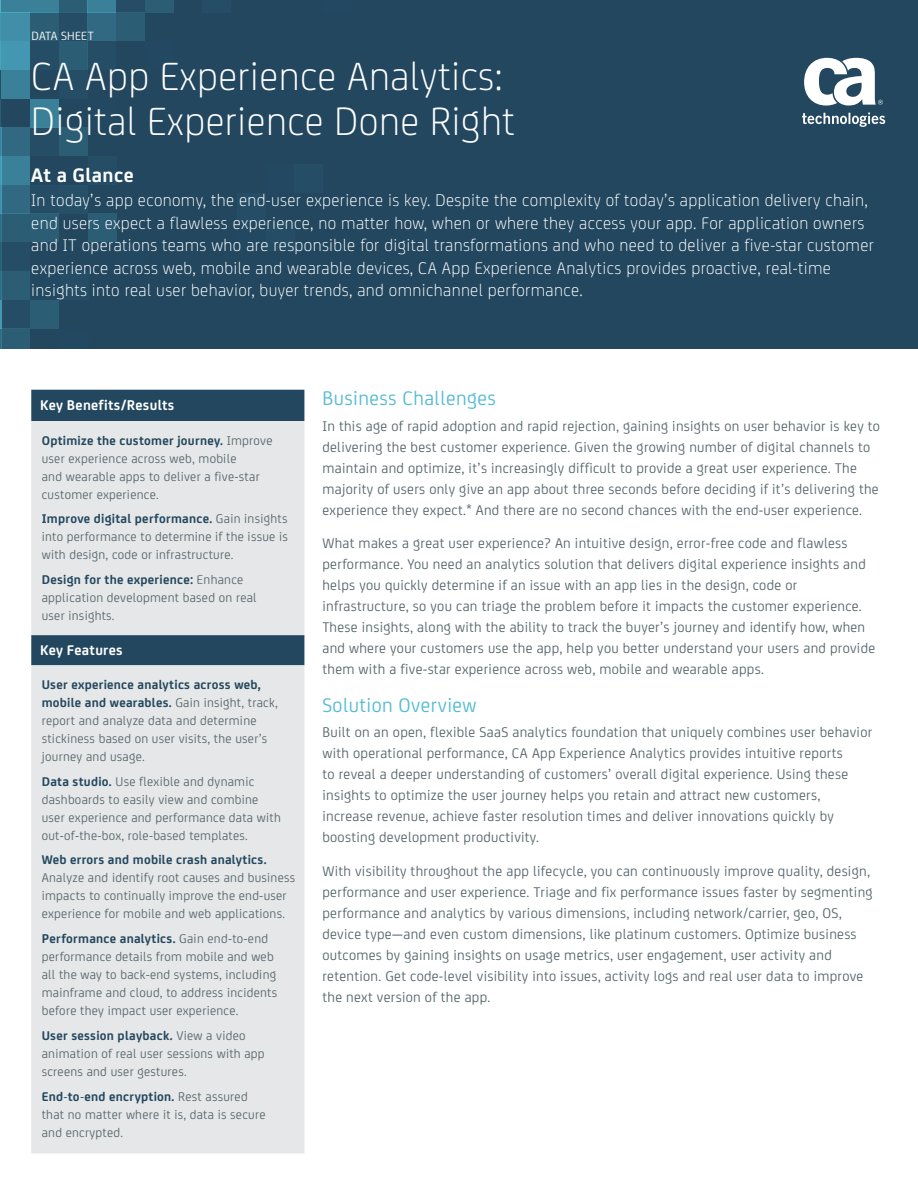
<style>
.page{position:relative;width:918px;height:1188px;background:#fff}
.page>*{position:absolute;margin:0;border:0;box-sizing:border-box;transform-origin:0 0}
.t1{font:300 42px/45px "CA Sans";letter-spacing:.01em;color:#fff}
.t2{font:21px "CA Sans";letter-spacing:.02em;color:#53bbd4}
.t3{font:700 21px "CA Sans";letter-spacing:.02em;color:#fff}
.t4{font:300 18px/22.5px "CA Sans";letter-spacing:.02em;color:#fff}
.t5{font:15px/21px "CA Sans";letter-spacing:.02em;color:#58676d}
.t6{font:700 15px "CA Sans";letter-spacing:.02em;color:#fff}
.t7{font:13.5px/18px "CA Sans";letter-spacing:.02em;color:#58676d}
.t8{font:700 13.5px "CA Sans";letter-spacing:.02em;color:#22475e}
.t9{font:12.75px "CA Sans";letter-spacing:.02em;color:#fff}
.s1{font-weight:700;color:#22475e}
</style>
<div class="page">
<div style="left:0;top:0;width:918px;height:349px;background:#22475f"></div>
<hr style="left:0;top:127px;width:2px;height:29px;background:#53bbd4">
<hr style="left:0;top:156px;width:2px;height:29px;background:#53bbd4">
<hr style="left:0;top:185px;width:2px;height:29px;background:#53bbd4">
<hr style="left:0;top:214px;width:2px;height:28px;background:#53bbd4">
<hr style="left:0;top:242px;width:2px;height:29px;background:#53bbd4">
<hr style="left:0;top:271px;width:2px;height:29px;background:#53bbd4">
<hr style="left:0;top:300px;width:2px;height:29px;background:#53bbd4">
<hr style="left:0;top:329px;width:2px;height:20px;background:#53bbd4">
<div style="left:2px;top:127px;width:28px;height:29px;background:#306981"></div>
<div style="left:2px;top:156px;width:28px;height:29px;background:#3a8099"></div>
<div style="left:2px;top:185px;width:28px;height:29px;background:#306981"></div>
<div style="left:2px;top:214px;width:28px;height:28px;background:#2b5d75"></div>
<div style="left:2px;top:242px;width:28px;height:29px;background:#254e66"></div>
<div style="left:2px;top:271px;width:28px;height:29px;background:#2b5d75"></div>
<div style="left:2px;top:300px;width:28px;height:29px;background:#254e66"></div>
<div style="left:2px;top:329px;width:28px;height:20px;background:#2b5d75"></div>
<div style="left:30px;top:127px;width:29px;height:29px;background:#254e66"></div>
<div style="left:59px;top:127px;width:29px;height:29px;background:#2b5d75"></div>
<div style="left:88px;top:156px;width:29px;height:29px;background:#254e66"></div>
<div style="left:30px;top:185px;width:29px;height:29px;background:#254e66"></div>
<div style="left:59px;top:185px;width:29px;height:29px;background:#255068"></div>
<div style="left:30px;top:214px;width:29px;height:28px;background:#2b5d75"></div>
<div style="left:88px;top:214px;width:29px;height:28px;background:#2b5d75"></div>
<div style="left:30px;top:300px;width:29px;height:29px;background:#2b5d75"></div>
<div style="left:60px;top:271px;width:29px;height:29px;background:#254e66"></div>
<svg style="left:0;top:0;width:1px;height:127px"></svg>
<div style="left:1px;top:0;width:29px;height:12px;background:#3a8099"></div>
<div style="left:1px;top:12px;width:29px;height:29px;background:#408ea7"></div>
<div style="left:1px;top:41px;width:29px;height:29px;background:#4497b0"></div>
<div style="left:1px;top:70px;width:29px;height:29px;background:#3a8099"></div>
<div style="left:30px;top:99px;width:29px;height:28px;background:#3a8099"></div>
<div style="left:30px;top:0;width:29px;height:12px;background:#3a8099"></div>
<div style="left:30px;top:12px;width:29px;height:29px;background:#2b5d75"></div>
<div style="left:30px;top:41px;width:29px;height:29px;background:#254e66"></div>
<div style="left:59px;top:0;width:29px;height:12px;background:#2b5d75"></div>
<div style="left:59px;top:12px;width:29px;height:29px;background:#254e66"></div>
<div style="left:59px;top:41px;width:29px;height:29px;background:#2b5d75"></div>
<div style="left:59px;top:70px;width:29px;height:29px;background:#254e66"></div>
<div style="left:88px;top:0;width:28px;height:12px;background:#3a8099"></div>
<div style="left:88px;top:12px;width:28px;height:29px;background:#306981"></div>
<div style="left:88px;top:41px;width:28px;height:29px;background:#254e66"></div>
<div style="left:116px;top:0;width:29px;height:12px;background:#254e66"></div>
<div style="left:116px;top:12px;width:29px;height:29px;background:#2b5d75"></div>
<div style="left:145px;top:0;width:29px;height:12px;background:#2b5d75"></div>
<div style="left:203px;top:0;width:28px;height:12px;background:#254e66"></div>
<div style="left:237px;top:193px;width:29px;height:29px;background:#254e66"></div>
<div style="left:266px;top:222px;width:28px;height:29px;background:#254e66"></div>
<div style="left:294px;top:164px;width:29px;height:29px;background:#254e66"></div>
<svg style="left:802px;top:113px;width:83px;height:14px"></svg>
<svg style="left:804px;top:58px;width:79px;height:48px"></svg>
<div style="left:31px;top:390px;width:273px;height:31px;background:#22475e"></div>
<div style="left:31px;top:421px;width:273px;height:732px;background:#e6e7e8"></div>
<p class="t9" style="left:32px;top:27px;width:64px">DATA SHEET</p>
<h1 class="t1" style="left:31px;top:51px;width:485px">CA App Experience Analytics:<br>Digital Experience Done Right</h1>
<h2 class="t3" style="left:31px;top:159px;width:104px">At a Glance</h2>
<p class="t4" style="left:31px;top:188px;width:844px">In today’s app economy, the end-user experience is key. Despite the complexity of today’s application delivery chain, end users expect a flawless experience, no matter how, when or where they access your app. For application owners and IT operations teams who are responsible for digital transformations and who need to deliver a five-star customer experience across web, mobile and wearable devices, CA App Experience Analytics provides proactive, real-time insights into real user behavior, buyer trends, and omnichannel performance.</p>
<p class="t6" style="left:40px;top:394px;width:136px">Key Benefits/Results</p>
<p class="t7" style="left:42px;top:430px;width:232px"><span class="s1">Optimize the customer journey.</span> Improve user experience across web, mobile<br>and wearable apps to deliver a five-star customer experience.</p>
<p class="t7" style="left:42px;top:509px;width:248px;text-align:justify"><span class="s1">Improve digital performance.</span> Gain insights into performance to determine if the issue is with design, code or infrastructure.</p>
<p class="t7" style="left:42px;top:570px;width:216px"><span class="s1">Design for the experience:</span> Enhance application development based on real user insights.</p>
<p class="t6" style="left:40px;top:639px;width:84px">Key Features</p>
<p class="t7" style="left:42px;top:675px;width:237px"><span class="s1">User experience analytics across web, mobile and wearables.</span> Gain insight, track, report and analyze data and determine stickiness based on user visits, the user’s journey and usage.</p>
<p class="t7" style="left:42px;top:771px;width:241px"><span class="s1">Data studio.</span> Use flexible and dynamic dashboards to easily view and combine user experience and performance data with out-of-the-box, role-based templates.</p>
<p class="t8" style="left:42px;top:850px;width:226px">Web errors and mobile crash analytics.</p>
<p class="t7" style="left:42px;top:868px;width:255px">Analyze and identify root causes and business impacts to continually improve the end-user experience for mobile and web applications.</p>
<p class="t7" style="left:42px;top:929px;width:237px"><span class="s1">Performance analytics.</span> Gain end-to-end performance details from mobile and web all the way to back-end systems, including mainframe and cloud, to address incidents before they impact user experience.</p>
<p class="t7" style="left:42px;top:1026px;width:224px"><span class="s1">User session playback.</span> View a video animation of real user sessions with app screens and user gestures.</p>
<p class="t7" style="left:42px;top:1086px;width:225px"><span class="s1">End-to-end encryption.</span> Rest assured that no matter where it is, data is secure and encrypted.</p>
<h2 class="t2" style="left:322px;top:384px;width:175px">Business Challenges</h2>
<p class="t5" style="left:322px;top:414px;width:559px">In this age of rapid adoption and rapid rejection, gaining insights on user behavior is key to delivering the best customer experience. Given the growing number of digital channels to maintain and optimize, it’s increasingly difficult to provide a great user experience. The majority of users only give an app about three seconds before deciding if it’s delivering the experience they expect.* And there are no second chances with the end-user experience.</p>
<p class="t5" style="left:322px;top:532px;width:554px">What makes a great user experience? An intuitive design, error-free code and flawless performance. You need an analytics solution that delivers digital experience insights and helps you quickly determine if an issue with an app lies in the design, code or infrastructure, so you can triage the problem before it impacts the customer experience.<br>These insights, along with the ability to track the buyer’s journey and identify how, when and where your customers use the app, help you better understand your users and provide them with a five-star experience across web, mobile and wearable apps.</p>
<h2 class="t2" style="left:322px;top:690px;width:156px">Solution Overview</h2>
<p class="t5" style="left:322px;top:721px;width:551px">Built on an open, flexible SaaS analytics foundation that uniquely combines user behavior with operational performance, CA App Experience Analytics provides intuitive reports<br>to reveal a deeper understanding of customers’ overall digital experience. Using these insights to optimize the user journey helps you retain and attract new customers, increase revenue, achieve faster resolution times and deliver innovations quickly by boosting development productivity.</p>
<p class="t5" style="left:322px;top:860px;width:552px">With visibility throughout the app lifecycle, you can continuously improve quality, design, performance and user experience. Triage and fix performance issues faster by segmenting performance and analytics by various dimensions, including network/carrier, geo, OS, device type—and even custom dimensions, like platinum customers. Optimize business outcomes by gaining insights on usage metrics, user engagement, user activity and retention. Get code-level visibility into issues, activity logs and real user data to improve the next version of the app.</p>
</div>
